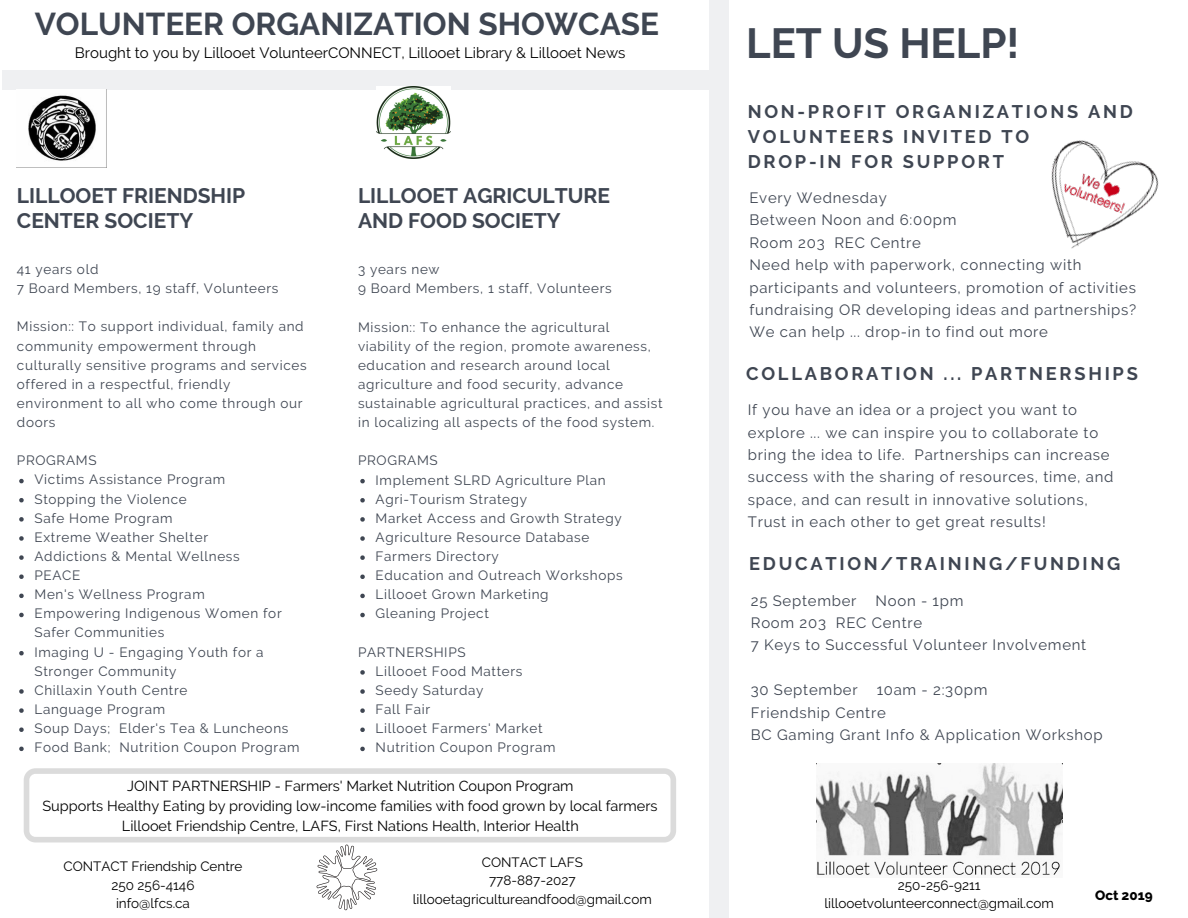
<style>
.page{position:relative;width:1188px;height:918px;background:#fff}
.page>*{position:absolute;margin:0;border:0;box-sizing:border-box;transform-origin:0 0}
.t1{font:700 42px "Raleway";color:#3f4652}
.t2{font:700 31.5px "Raleway";color:#3f4652}
.t3{font:700 21px/24.8px "Raleway";color:#3f4652}
.t4{font:700 18.3px/24.9px "Raleway";letter-spacing:.15em;color:#3f4652}
.t5{font:15px/22.4px "Raleway";letter-spacing:.05em;color:#3f4652}
.t6{font:15px "Raleway";color:#000}
.t7{font:14.55px/20.1px "Raleway";color:#000;text-align:center}
.t8{font:13.5px/19px "Raleway";letter-spacing:.05em;color:#3f4652}
.t9{font:13.5px/18.5px "Raleway";color:#000;text-align:center}
.t10{font:800 13.5px "Raleway";color:#000}
</style>
<div class="page">
<svg style="left:19px;top:479px;width:5px;height:4px"></svg>
<svg style="left:19px;top:498px;width:5px;height:4px"></svg>
<svg style="left:19px;top:517px;width:5px;height:5px"></svg>
<svg style="left:19px;top:536px;width:5px;height:5px"></svg>
<svg style="left:19px;top:555px;width:5px;height:5px"></svg>
<svg style="left:19px;top:574px;width:5px;height:5px"></svg>
<svg style="left:19px;top:594px;width:5px;height:4px"></svg>
<svg style="left:19px;top:613px;width:5px;height:4px"></svg>
<svg style="left:19px;top:651px;width:5px;height:4px"></svg>
<svg style="left:19px;top:689px;width:5px;height:5px"></svg>
<svg style="left:19px;top:708px;width:5px;height:5px"></svg>
<svg style="left:19px;top:727px;width:5px;height:5px"></svg>
<svg style="left:19px;top:747px;width:5px;height:4px"></svg>
<svg style="left:360px;top:479px;width:5px;height:4px"></svg>
<svg style="left:360px;top:498px;width:5px;height:5px"></svg>
<svg style="left:360px;top:517px;width:5px;height:5px"></svg>
<svg style="left:360px;top:536px;width:5px;height:5px"></svg>
<svg style="left:360px;top:555px;width:5px;height:5px"></svg>
<svg style="left:360px;top:575px;width:5px;height:4px"></svg>
<svg style="left:360px;top:594px;width:5px;height:4px"></svg>
<svg style="left:360px;top:613px;width:5px;height:4px"></svg>
<svg style="left:360px;top:670px;width:5px;height:5px"></svg>
<svg style="left:360px;top:689px;width:5px;height:5px"></svg>
<svg style="left:360px;top:708px;width:5px;height:5px"></svg>
<svg style="left:360px;top:728px;width:5px;height:4px"></svg>
<svg style="left:360px;top:747px;width:5px;height:4px"></svg>
<img style="left:1051px;top:140px;width:108px;height:109px">
<svg style="left:316px;top:845px;width:61px;height:65px"></svg>
<img style="left:817px;top:764px;width:245px;height:114px">
<div style="left:2px;top:70px;width:726px;height:20px;background:#eff0f2"></div>
<div style="left:709px;top:0;width:19px;height:918px;background:#eff0f2"></div>
<img style="left:377px;top:86px;width:73px;height:72px">
<svg style="left:24px;top:768px;width:652px;height:75px"></svg>
<img style="left:17px;top:89px;width:90px;height:79px">
<h2 class="t2" style="left:35px;top:6px;width:626px">VOLUNTEER ORGANIZATION SHOWCASE</h2>
<p class="t6" style="left:75px;top:43px;width:552px">Brought to you by Lillooet VolunteerCONNECT, Lillooet Library &amp; Lillooet News</p>
<h3 class="t3" style="left:17px;top:183px;width:230px">LILLOOET FRIENDSHIP<br>CENTER SOCIETY</h3>
<p class="t8" style="left:17px;top:260px;width:263px">41 years old<br>7 Board Members, 19 staff, Volunteers</p>
<p class="t8" style="left:17px;top:317px;width:291px">Mission:: To support individual, family and community empowerment through culturally sensitive programs and services offered in a respectful, friendly environment to all who come through our doors</p>
<p class="t8" style="left:34px;top:451px;width:266px;text-indent:-18px">PROGRAMS<br>Victims Assistance Program<br>Stopping the Violence<br>Safe Home Program<br>Extreme Weather Shelter<br>Addictions &amp; Mental Wellness<br>PEACE<br>Men's Wellness Program<br>Empowering Indigenous Women for<br>Safer Communities<br>Imaging U - Engaging Youth for a<br>Stronger Community<br>Chillaxin Youth Centre<br>Language Program<br>Soup Days; Elder's Tea &amp; Luncheons<br>Food Bank; Nutrition Coupon Program</p>
<h3 class="t3" style="left:358px;top:183px;width:254px">LILLOOET AGRICULTURE<br>AND FOOD SOCIETY</h3>
<p class="t8" style="left:358px;top:260px;width:255px">3 years new<br>9 Board Members, 1 staff, Volunteers</p>
<p class="t8" style="left:358px;top:317px;width:306px">Mission:: To enhance the agricultural viability of the region, promote awareness, education and research around local agriculture and food security, advance sustainable agricultural practices, and assist in localizing all aspects of the food system.</p>
<p class="t8" style="left:376px;top:451px;width:249px;text-indent:-18px">PROGRAMS<br>Implement SLRD Agriculture Plan<br>Agri-Tourism Strategy<br>Market Access and Growth Strategy<br>Agriculture Resource Database<br>Farmers Directory<br>Education and Outreach Workshops<br>Lillooet Grown Marketing<br>Gleaning Project</p>
<p class="t8" style="left:376px;top:642px;width:181px;text-indent:-18px">PARTNERSHIPS<br>Lillooet Food Matters<br>Seedy Saturday<br>Fall Fair<br>Lillooet Farmers' Market<br>Nutrition Coupon Program</p>
<p class="t7" style="left:42px;top:776px;width:617px">JOINT PARTNERSHIP - Farmers' Market Nutrition Coupon Program<br>Supports Healthy Eating by providing low-income families with food grown by local farmers<br>Lillooet Friendship Centre, LAFS, First Nations Health, Interior Health</p>
<p class="t9" style="left:63px;top:857px;width:181px">CONTACT Friendship Centre<br>250 256-4146<br>info@lfcs.ca</p>
<p class="t9" style="left:413px;top:853px;width:240px">CONTACT LAFS<br>778-887-2027 lillooetagricultureandfood@gmail.com</p>
<h1 class="t1" style="left:746px;top:18px;width:275px">LET US HELP!</h1>
<h3 class="t4" style="left:748px;top:99px;width:387px">NON-PROFIT ORGANIZATIONS AND<br>VOLUNTEERS INVITED TO<br>DROP-IN FOR SUPPORT</h3>
<p class="t5" style="left:749px;top:187px;width:388px">Every Wednesday<br>Between Noon and 6:00pm<br>Room 203 REC Centre<br>Need help with paperwork, connecting with participants and volunteers, promotion of activities fundraising OR developing ideas and partnerships?<br>We can help ... drop-in to find out more</p>
<h3 class="t4" style="left:746px;top:361px;width:393px">COLLABORATION ... PARTNERSHIPS</h3>
<p class="t5" style="left:748px;top:399px;width:367px">If you have an idea or a project you want to explore ... we can inspire you to collaborate to bring the idea to life. Partnerships can increase success with the sharing of resources, time, and space, and can result in innovative solutions, Trust in each other to get great results!</p>
<h3 class="t4" style="left:749px;top:551px;width:373px">EDUCATION/TRAINING/FUNDING</h3>
<p class="t5" style="left:751px;top:589px;width:107px">25 September</p>
<p class="t5" style="left:751px;top:589px;width:337px;text-indent:125px">Noon - 1pm<br>Room 203 REC Centre<br>7 Keys to Successful Volunteer Involvement</p>
<p class="t5" style="left:751px;top:679px;width:108px">30 September</p>
<p class="t5" style="left:751px;top:679px;width:353px;text-indent:126px">10am - 2:30pm<br>Friendship Centre<br>BC Gaming Grant Info &amp; Application Workshop</p>
<p class="t9" style="left:824px;top:876px;width:231px">250-256-9211 lillooetvolunteerconnect@gmail.com</p>
<p class="t10" style="left:1095px;top:888px;width:59px">Oct 2019</p>
</div>
